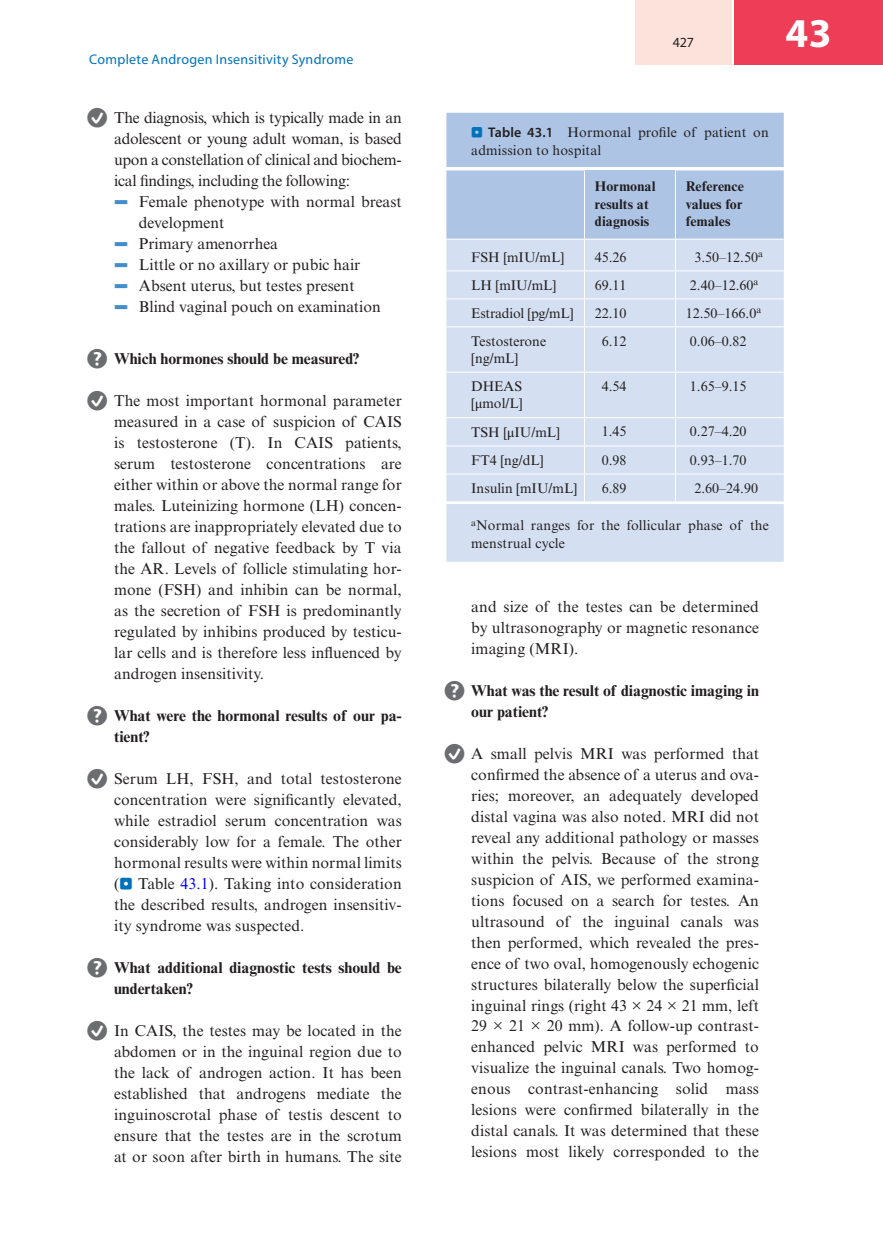
<style>
.page{position:relative;width:883px;height:1260px;background:#fff}
.page>*{position:absolute;margin:0;border:0;box-sizing:border-box;transform-origin:0 0}
.t1{font:700 41.12px "Myriad Pro";color:#fff}
.t2{font:15.75px/21px "Times New Roman MT Std";color:#231f20;text-align:justify}
.t3{font:700 15.75px/21px "Times New Roman MT Std";color:#231f20}
.t4{font:14px/17.5px "Times New Roman MT Std";color:#231f20}
.t5{font:700 14px/17.5px "Times New Roman MT Std";letter-spacing:.01em;color:#231f20}
.t6{font:14px "Myriad Pro";letter-spacing:.02em;color:#0072bc}
.t7{font:14px "Myriad Pro";color:#231f20}
.s1{font-family:"Blik Buttons";color:#6c6d70}
.s2{font-family:"Blik Buttons";color:#448dcb}
.s3{font-family:"Blik Buttons";font-weight:400;color:#6c6d70}
.s4{font-family:"Blik Buttons";color:#0072bc}
.s5{color:#00f}
.s6{font-family:"Myriad Pro";font-weight:600}
.s7{font-family:"STIX General"}
</style>
<div class="page">
<div style="left:635px;top:0;width:97px;height:64px;background:#fde1db"></div>
<div style="left:734px;top:0;width:149px;height:64px;background:#ee3d56"></div>
<div style="left:446px;top:113px;width:338px;height:54px;background:#adc4e5"></div>
<div style="left:446px;top:504px;width:338px;height:58px;background:#d4e0f1"></div>
<div style="left:446px;top:170px;width:338px;height:69px;background:#adc4e5"></div>
<div style="left:584px;top:170px;width:91px;height:69px;background:#adc4e5"></div>
<div style="left:446px;top:240px;width:338px;height:261px;background:#d4e0f1"></div>
<div style="left:675px;top:239px;width:109px;height:32px;background:#d4e0f1"></div>
<hr style="left:584px;top:170px;width:1px;height:69px;background:#fff">
<hr style="left:675px;top:170px;width:1px;height:69px;background:#fff">
<hr style="left:675px;top:239px;width:109px;height:1px;background:#fff">
<hr style="left:584px;top:240px;width:1px;height:31px;background:#fff">
<hr style="left:675px;top:240px;width:1px;height:31px;background:#fff">
<hr style="left:446px;top:271px;width:139px;height:1px;background:#fff">
<hr style="left:584px;top:271px;width:91px;height:1px;background:#fff">
<hr style="left:675px;top:271px;width:109px;height:1px;background:#fff">
<hr style="left:446px;top:298px;width:139px;height:1px;background:#fff">
<hr style="left:584px;top:298px;width:91px;height:1px;background:#fff">
<svg style="left:584px;top:271px;width:1px;height:55px"></svg>
<hr style="left:675px;top:298px;width:109px;height:1px;background:#fff">
<svg style="left:675px;top:271px;width:1px;height:55px"></svg>
<hr style="left:446px;top:326px;width:139px;height:1px;background:#fff">
<hr style="left:584px;top:326px;width:91px;height:1px;background:#fff">
<hr style="left:584px;top:327px;width:1px;height:45px;background:#fff">
<hr style="left:675px;top:326px;width:109px;height:1px;background:#fff">
<hr style="left:675px;top:327px;width:1px;height:45px;background:#fff">
<hr style="left:446px;top:372px;width:139px;height:1px;background:#fff">
<hr style="left:584px;top:372px;width:91px;height:1px;background:#fff">
<hr style="left:584px;top:373px;width:1px;height:44px;background:#fff">
<hr style="left:675px;top:372px;width:109px;height:1px;background:#fff">
<hr style="left:675px;top:373px;width:1px;height:44px;background:#fff">
<hr style="left:446px;top:417px;width:139px;height:1px;background:#fff">
<hr style="left:584px;top:417px;width:91px;height:1px;background:#fff">
<hr style="left:675px;top:417px;width:109px;height:1px;background:#fff">
<hr style="left:446px;top:446px;width:139px;height:1px;background:#fff">
<hr style="left:584px;top:446px;width:91px;height:1px;background:#fff">
<hr style="left:675px;top:446px;width:109px;height:1px;background:#fff">
<hr style="left:584px;top:474px;width:91px;height:1px;background:#fff">
<hr style="left:675px;top:474px;width:109px;height:1px;background:#fff">
<svg style="left:675px;top:418px;width:1px;height:83px"></svg>
<hr style="left:446px;top:474px;width:139px;height:1px;background:#fff">
<svg style="left:584px;top:418px;width:1px;height:83px"></svg>
<p class="t6" style="left:89px;top:51px;width:266px">Complete Androgen Insensitivity Syndrome</p>
<p class="t2" style="left:89px;top:107px;width:314px"><span class="s1">V</span> The diagnosis, which is typically made in an</p>
<p class="t2" style="left:114px;top:128px;width:289px">adolescent or young adult woman, is based</p>
<p class="t2" style="left:114px;top:149px;width:289px">upon a constellation of clinical and biochem-</p>
<p class="t2" style="left:114px;top:170px;width:237px">ical findings, including the following:</p>
<p class="t2" style="left:114px;top:191px;width:289px"><span class="s2">5</span> Female phenotype with normal breast</p>
<p class="t2" style="left:139px;top:212px;width:87px">development</p>
<p class="t2" style="left:114px;top:233px;width:166px"><span class="s2">5</span> Primary amenorrhea</p>
<p class="t2" style="left:114px;top:254px;width:248px"><span class="s2">5</span> Little or no axillary or pubic hair</p>
<p class="t2" style="left:114px;top:275px;width:242px"><span class="s2">5</span> Absent uterus, but testes present</p>
<p class="t2" style="left:114px;top:296px;width:268px"><span class="s2">5</span> Blind vaginal pouch on examination</p>
<p class="t3" style="left:89px;top:348px;width:271px"><span class="s3">?</span> Which hormones should be measured?</p>
<p class="t2" style="left:114px;top:390px;width:289px;text-indent:-25px"><span class="s1">V</span> The most important hormonal parameter measured in a case of suspicion of CAIS is testosterone (T). In CAIS patients, serum testosterone concentrations are either within or above the normal range for males. Luteinizing hormone (LH) concen&shy;trations are inappropriately elevated due to the fallout of negative feedback by T via the AR. Levels of follicle stimulating hor&shy;mone (FSH) and inhibin can be normal, as the secretion of FSH is predominantly regulated by inhibins produced by testicu&shy;lar cells and is therefore less influenced by androgen insensitivity.</p>
<p class="t3" style="left:114px;top:705px;width:289px;text-indent:-25px"><span class="s3">?</span> What were the hormonal results of our pa&shy;tient?</p>
<p class="t2" style="left:114px;top:768px;width:289px;text-indent:-25px"><span class="s1">V</span> Serum LH, FSH, and total testosterone concentration were significantly elevated, while estradiol serum concentration was considerably low for a female. The other hormonal results were within normal limits (<span class="s4">.</span> Table <span class="s5">43.1</span>). Taking into consideration the described results, androgen insensitiv&shy;ity syndrome was suspected.</p>
<p class="t3" style="left:114px;top:957px;width:289px;text-indent:-25px"><span class="s3">?</span> What additional diagnostic tests should be undertaken?</p>
<p class="t2" style="left:114px;top:1020px;width:289px;text-indent:-25px"><span class="s1">V</span> In CAIS, the testes may be located in the abdomen or in the inguinal region due to the lack of androgen action. It has been established that androgens mediate the inguinoscrotal phase of testis descent to ensure that the testes are in the scrotum at or soon after birth in humans. The site</p>
<p class="t7" style="left:673px;top:34px;width:23px">427</p>
<h1 class="t1" style="left:786px;top:6px;width:48px">43</h1>
<p class="t4" style="left:471px;top:124px;width:299px"><span class="s4">..</span> <span class="s6">Table 43.1</span> Hormonal profile of patient on admission to hospital</p>
<p class="t5" style="left:595px;top:177px;width:62px">Hormonal results at diagnosis</p>
<p class="t5" style="left:686px;top:177px;width:60px;text-align:justify">Reference values for females</p>
<p class="t4" style="left:471px;top:248px;width:94px">FSH [mIU/mL]</p>
<p class="t4" style="left:595px;top:248px;width:33px">45.26</p>
<p class="t4" style="left:694px;top:248px;width:70px">3.50–12.50<sup>a</sup></p>
<p class="t4" style="left:471px;top:276px;width:87px">LH [mIU/mL]</p>
<p class="t4" style="left:595px;top:276px;width:33px">69.11</p>
<p class="t4" style="left:690px;top:276px;width:70px">2.40–12.60<sup>a</sup></p>
<p class="t4" style="left:471px;top:304px;width:104px">Estradiol [pg/mL]</p>
<p class="t4" style="left:595px;top:304px;width:33px">22.10</p>
<p class="t4" style="left:686px;top:304px;width:77px">12.50–166.0<sup>a</sup></p>
<p class="t4" style="left:471px;top:332px;width:76px">Testosterone [ng/mL]</p>
<p class="t4" style="left:602px;top:332px;width:26px">6.12</p>
<p class="t4" style="left:690px;top:332px;width:58px">0.06–0.82</p>
<p class="t4" style="left:471px;top:378px;width:53px">DHEAS [<span class="s7">μ</span>mol/L]</p>
<p class="t4" style="left:602px;top:378px;width:26px">4.54</p>
<p class="t4" style="left:690px;top:378px;width:58px">1.65–9.15</p>
<p class="t4" style="left:471px;top:423px;width:90px">TSH [<span class="s7">μ</span>IU/mL]</p>
<p class="t4" style="left:602px;top:423px;width:26px">1.45</p>
<p class="t4" style="left:690px;top:423px;width:58px">0.27–4.20</p>
<p class="t4" style="left:471px;top:451px;width:74px">FT4 [ng/dL]</p>
<p class="t4" style="left:602px;top:451px;width:26px">0.98</p>
<p class="t4" style="left:690px;top:451px;width:58px">0.93–1.70</p>
<p class="t4" style="left:471px;top:479px;width:107px">Insulin [mIU/mL]</p>
<p class="t4" style="left:602px;top:479px;width:26px">6.89</p>
<p class="t4" style="left:694px;top:479px;width:65px">2.60–24.90</p>
<p class="t4" style="left:471px;top:517px;width:299px"><sup>a</sup>Normal ranges for the follicular phase of the menstrual cycle</p>
<p class="t2" style="left:471px;top:596px;width:289px">and size of the testes can be determined by ultrasonography or magnetic resonance imaging (MRI).</p>
<p class="t3" style="left:471px;top:679px;width:289px;text-indent:-25px"><span class="s3">?</span> What was the result of diagnostic imaging in our patient?</p>
<p class="t2" style="left:471px;top:743px;width:289px;text-indent:-25px"><span class="s1">V</span> A small pelvis MRI was performed that confirmed the absence of a uterus and ova&shy;ries; moreover, an adequately developed distal vagina was also noted. MRI did not reveal any additional pathology or masses within the pelvis. Because of the strong suspicion of AIS, we performed examina&shy;tions focused on a search for testes. An ultrasound of the inguinal canals was then performed, which revealed the pres&shy;ence of two oval, homogenously echogenic structures bilaterally below the superficial inguinal rings (right 43 × 24 × 21 mm, left 29 × 21 × 20 mm). A follow-up contrast&shy;enhanced pelvic MRI was performed to visualize the inguinal canals. Two homog&shy;enous contrast-enhancing solid mass lesions were confirmed bilaterally in the distal canals. It was determined that these lesions most likely corresponded to the</p>
</div>
